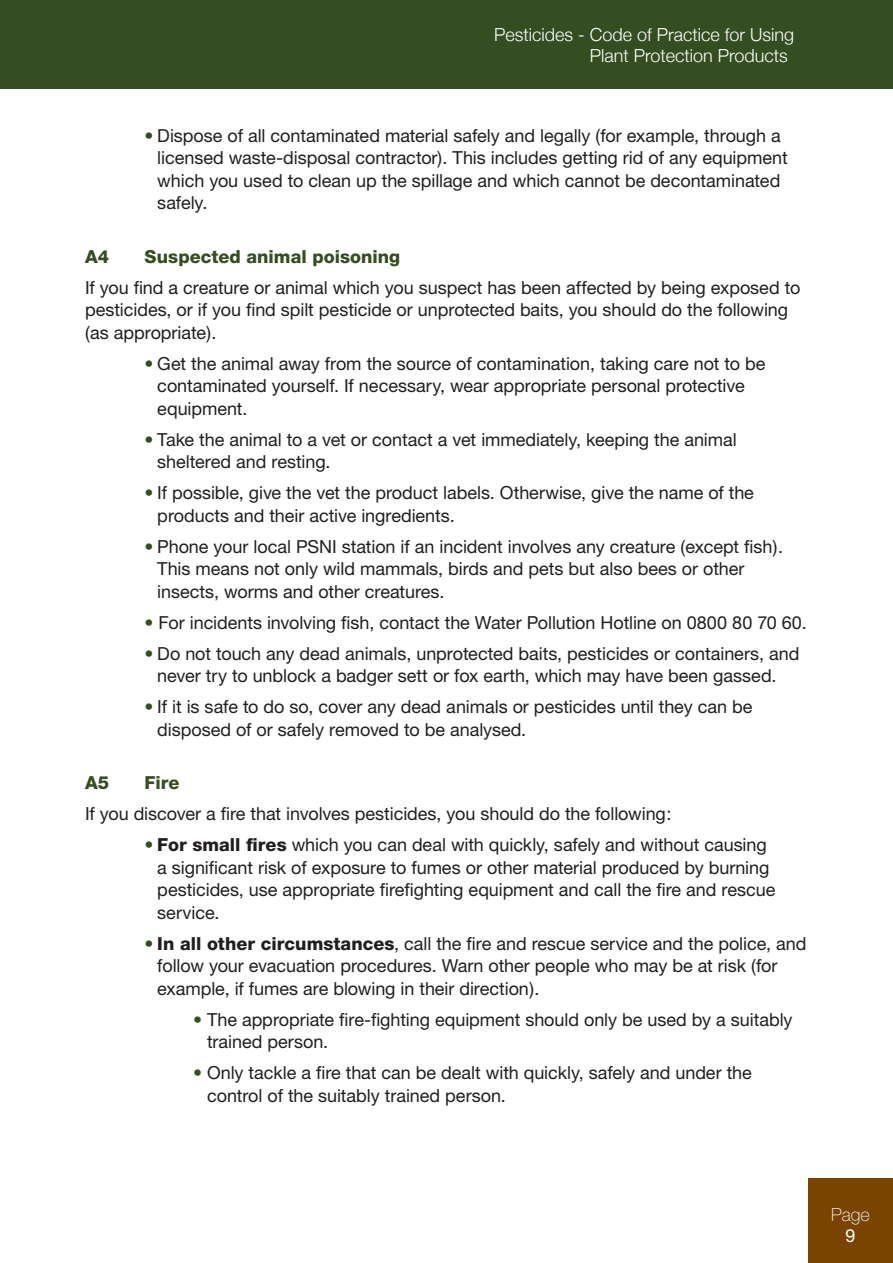
<style>
.page{position:relative;width:893px;height:1263px;background:#fff}
.page>*{position:absolute;margin:0;border:0;box-sizing:border-box;transform-origin:0 0}
.t1{font:18px/22.5px "Helvetica Neue";letter-spacing:-.005em;color:#221e1f}
.t2{font:300 18px/21.6px "Helvetica Neue";color:#fff}
.t3{font:800 18px "Helvetica Neue";color:#344d21}
.t4{font:100 18px "Helvetica Neue";color:#fff}
.t5{font:18px "Helvetica Neue";color:#fff}
.s1{color:#344d21}
.s2{font-weight:800}
</style>
<div class="page">
<div style="left:0;top:0;width:893px;height:89px;background:#344d21"></div>
<div style="left:808px;top:1178px;width:85px;height:85px;background:#794400"></div>
<p class="t2" style="left:590px;top:23px;width:206px;text-indent:-96px">Pesticides - Code of Practice for Using<br>Plant Protection Products</p>
<p class="t1" style="left:157px;top:124px;width:632px;text-indent:-13px"><span class="s1">•</span> Dispose of all contaminated material safely and legally (for example, through a licensed waste-disposal contractor). This includes getting rid of any equipment which you used to clean up the spillage and which cannot be decontaminated safely.</p>
<p class="t3" style="left:85px;top:246px;width:26px">A4</p>
<p class="t3" style="left:145px;top:246px;width:257px">Suspected animal poisoning</p>
<p class="t1" style="left:85px;top:276px;width:717px">If you find a creature or animal which you suspect has been affected by being exposed to pesticides, or if you find spilt pesticide or unprotected baits, you should do the following (as appropriate).</p>
<p class="t1" style="left:157px;top:352px;width:610px;text-indent:-13px"><span class="s1">•</span> Get the animal away from the source of contamination, taking care not to be contaminated yourself. If necessary, wear appropriate personal protective equipment.</p>
<p class="t1" style="left:157px;top:428px;width:581px;text-indent:-13px"><span class="s1">•</span> Take the animal to a vet or contact a vet immediately, keeping the animal sheltered and resting.</p>
<p class="t1" style="left:157px;top:481px;width:598px;text-indent:-13px"><span class="s1">•</span> If possible, give the vet the product labels. Otherwise, give the name of the products and their active ingredients.</p>
<p class="t1" style="left:157px;top:535px;width:627px;text-indent:-13px"><span class="s1">•</span> Phone your local PSNI station if an incident involves any creature (except fish).<br>This means not only wild mammals, birds and pets but also bees or other insects, worms and other creatures.</p>
<p class="t1" style="left:145px;top:611px;width:664px"><span class="s1">•</span> For incidents involving fish, contact the Water Pollution Hotline on 0800 80 70 60.</p>
<p class="t1" style="left:145px;top:642px;width:656px;text-align:center"><span class="s1">•</span> Do not touch any dead animals, unprotected baits, pesticides or containers, and never try to unblock a badger sett or fox earth, which may have been gassed.</p>
<p class="t1" style="left:157px;top:695px;width:597px;text-indent:-13px"><span class="s1">•</span> If it is safe to do so, cover any dead animals or pesticides until they can be disposed of or safely removed to be analysed.</p>
<p class="t3" style="left:85px;top:772px;width:26px">A5</p>
<p class="t3" style="left:145px;top:772px;width:36px">Fire</p>
<p class="t1" style="left:85px;top:802px;width:588px">If you discover a fire that involves pesticides, you should do the following:</p>
<p class="t1" style="left:157px;top:833px;width:620px;text-indent:-13px"><span class="s1">•</span> <span class="s2">For small fires</span> which you can deal with quickly, safely and without causing a significant risk of exposure to fumes or other material produced by burning pesticides, use appropriate firefighting equipment and call the fire and rescue service.</p>
<p class="t1" style="left:157px;top:932px;width:651px;text-indent:-13px"><span class="s1">•</span> <span class="s2">In all other circumstances</span>, call the fire and rescue service and the police, and follow your evacuation procedures. Warn other people who may be at risk (for example, if fumes are blowing in their direction).</p>
<p class="t1" style="left:207px;top:1008px;width:587px;text-indent:-14px"><span class="s1">•</span> The appropriate fire-fighting equipment should only be used by a suitably trained person.</p>
<p class="t1" style="left:207px;top:1061px;width:546px;text-indent:-14px"><span class="s1">•</span> Only tackle a fire that can be dealt with quickly, safely and under the control of the suitably trained person.</p>
<p class="t4" style="left:831px;top:1204px;width:40px">Page</p>
<p class="t5" style="left:845px;top:1225px;width:12px">9</p>
</div>
